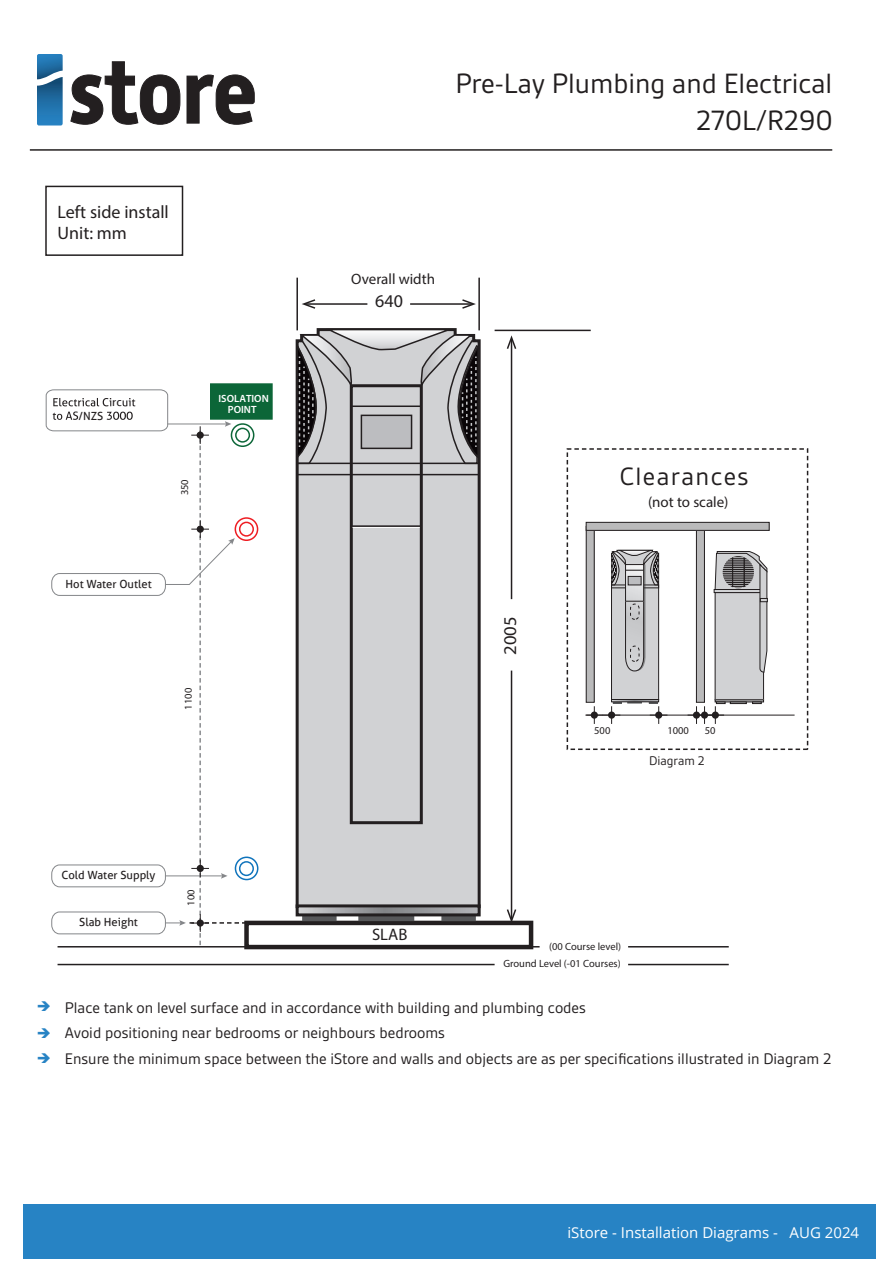
<style>
.page{position:relative;width:893px;height:1263px;background:#fff}
.page>*{position:absolute;margin:0;border:0;box-sizing:border-box;transform-origin:0 0}
.t1{font:30px "Gesta";color:#231f20}
.t2{font:30px "Gesta";color:#211e1e}
.t3{font:27px "Gesta";letter-spacing:.05em;color:#231f20}
.t4{font:18px/21.6px "Myriad Pro";color:#231f20}
.t5{font:18px "Myriad Pro";color:#231f20;scale:1.04 1}
.t6{font:16.65px "Myriad Pro";color:#231f20}
.t7{font:16.5px/25.5px "Gesta";color:#231f20}
.t8{font:15px "Open Sans";color:#fff}
.t9{font:15px "Myriad Pro";color:#231f20}
.t10{font:13.5px "Gesta";color:#231f20}
.t11{font:11.25px "Aller";color:#231f20}
.t12{font:10.5px "Myriad Pro";color:#231f20}
.t13{font:600 10.5px/10.8px "Myriad Pro";color:#fff;text-align:center}
</style>
<div class="page">
<svg style="left:37px;top:54px;width:26px;height:72px;background:#387dae"></svg>
<svg style="left:71px;top:62px;width:109px;height:62px"></svg>
<svg style="left:187px;top:75px;width:67px;height:49px"></svg>
<hr style="left:30px;top:149px;width:802px;height:2px;background:#231f20">
<div style="left:24px;top:1204px;width:852px;height:54px;background:#2783c4"></div>
<svg style="left:235px;top:518px;width:23px;height:22px"></svg>
<div style="left:235px;top:517px;width:23px;height:24px;border:2px solid #ee1d23;border-radius:50%"></div>
<div style="left:240px;top:522px;width:13px;height:14px;background:#fff;border-radius:50%"></div>
<div style="left:239px;top:522px;width:15px;height:15px;border:2px solid #ee1d23;border-radius:50%"></div>
<svg style="left:231px;top:424px;width:23px;height:22px"></svg>
<div style="left:231px;top:423px;width:23px;height:24px;border:2px solid #0c6638;border-radius:50%"></div>
<div style="left:235px;top:428px;width:15px;height:15px;border:2px solid #0c6638;border-radius:50%"></div>
<div style="left:235px;top:856px;width:24px;height:24px;border:2px solid #1074bc;border-radius:50%"></div>
<div style="left:239px;top:861px;width:15px;height:15px;border:2px solid #1074bc;border-radius:50%"></div>
<hr style="left:58px;top:946px;width:482px;height:1px;background:#231f20">
<hr style="left:58px;top:964px;width:437px;height:1px;background:#231f20">
<hr style="left:628px;top:964px;width:101px;height:1px;background:#231f20">
<hr style="left:628px;top:946px;width:101px;height:1px;background:#231f20">
<div style="left:244px;top:921px;width:289px;height:28px;border:4px solid #231f20"></div>
<div style="left:295px;top:339px;width:186px;height:571px;background:#d1d2d4"></div>
<div style="left:350px;top:384px;width:73px;height:440px;border:3px solid #231f20"></div>
<svg style="left:296px;top:328px;width:184px;height:153px;background:#a9a9aa"></svg>
<div style="left:358px;top:913px;width:56px;height:8px;border:3px solid #57585a"></div>
<div style="left:302px;top:914px;width:35px;height:7px;border:3px solid #57585a"></div>
<div style="left:441px;top:914px;width:35px;height:7px;border:3px solid #57585a"></div>
<svg style="left:300px;top:908px;width:177px;height:4px"></svg>
<div style="left:296px;top:904px;width:185px;height:12px;border:3px solid #231f20"></div>
<hr style="left:351px;top:405px;width:70px;height:2px;background:#231f20">
<hr style="left:353px;top:526px;width:67px;height:2px;background:#fff">
<hr style="left:351px;top:525px;width:70px;height:2px;background:#231f20">
<hr style="left:495px;top:330px;width:96px;height:1px;background:#231f20">
<svg style="left:46px;top:389px;width:201px;height:559px"></svg>
<hr style="left:296px;top:278px;width:2px;height:52px;background:#231f20">
<hr style="left:478px;top:278px;width:2px;height:52px;background:#231f20">
<hr style="left:410px;top:303px;width:62px;height:2px;background:#231f20">
<svg style="left:462px;top:299px;width:14px;height:10px"></svg>
<hr style="left:306px;top:303px;width:61px;height:2px;background:#231f20">
<svg style="left:302px;top:299px;width:13px;height:10px"></svg>
<hr style="left:511px;top:340px;width:1px;height:259px;background:#231f20">
<svg style="left:507px;top:335px;width:9px;height:14px"></svg>
<hr style="left:511px;top:671px;width:1px;height:248px;background:#231f20">
<svg style="left:507px;top:909px;width:9px;height:14px"></svg>
<div style="left:211px;top:384px;width:61px;height:35px;background:#0c6638"></div>
<div style="left:210px;top:383px;width:63px;height:37px;border:2px solid #0c6638"></div>
<div style="left:45px;top:186px;width:138px;height:70px;border:2px solid #231f20"></div>
<svg style="left:585px;top:549px;width:82px;height:175px"></svg>
<div style="left:630px;top:646px;width:9px;height:16px;border:1px dashed #231f20;border-radius:4px"></div>
<div style="left:630px;top:604px;width:9px;height:16px;border:1px dashed #231f20;border-radius:4px"></div>
<div style="left:715px;top:592px;width:48px;height:108px;background:#d1d2d4"></div>
<div style="left:715px;top:699px;width:49px;height:3px;border:1px solid #231f20"></div>
<svg style="left:752px;top:701px;width:10px;height:3px"></svg>
<svg style="left:688px;top:701px;width:58px;height:23px"></svg>
<div style="left:730px;top:701px;width:17px;height:3px;border:1px solid #231f20"></div>
<svg style="left:714px;top:551px;width:54px;height:132px"></svg>
<div style="left:696px;top:526px;width:8px;height:176px;background:#bababb"></div>
<div style="left:696px;top:526px;width:9px;height:177px;border:1px solid #231f20"></div>
<div style="left:586px;top:526px;width:8px;height:176px;background:#bababb"></div>
<div style="left:586px;top:526px;width:9px;height:177px;border:1px solid #231f20"></div>
<div style="left:586px;top:522px;width:183px;height:8px;background:#bababb"></div>
<div style="left:586px;top:522px;width:183px;height:9px;border:1px solid #231f20"></div>
<hr style="left:586px;top:715px;width:209px;height:1px;background:#231f20">
<div style="left:567px;top:448px;width:241px;height:302px;border:2px dashed #231f20"></div>
<h1 class="t1" style="left:455px;top:66px;width:378px">Pre-Lay Plumbing and Electrical</h1>
<p class="t4" style="left:58px;top:201px;width:113px">Left side install<br>Unit: mm</p>
<p class="t11" style="left:79px;top:409px;width:26px">/NZS</p>
<p class="t11" style="left:112px;top:395px;width:11px">rc</p>
<p class="t12" style="left:178px;top:495px;width:18px;rotate:-90deg">350</p>
<p class="t13" style="left:219px;top:393px;width:52px">ISOLATION<br>POINT</p>
<p class="t11" style="left:65px;top:577px;width:88px">Hot Water Outlet</p>
<p class="t12" style="left:182px;top:710px;width:23px;rotate:-90deg">1100</p>
<p class="t11" style="left:62px;top:868px;width:96px">Cold Water Supply</p>
<p class="t11" style="left:79px;top:915px;width:60px">Slab Height</p>
<p class="t12" style="left:184px;top:905px;width:18px;rotate:-90deg">100</p>
<p class="t9" style="left:351px;top:269px;width:85px">Overall width</p>
<p class="t4" style="left:375px;top:290px;width:29px">640</p>
<p class="t6" style="left:372px;top:924px;width:37px">SLAB</p>
<h1 class="t2" style="left:696px;top:103px;width:139px">270L/R290</h1>
<h2 class="t3" style="left:620px;top:461px;width:130px">Clearances</h2>
<p class="t5" style="left:499px;top:655px;width:38px;rotate:-90deg">2005</p>
<p class="t9" style="left:648px;top:493px;width:82px">(not to scale)</p>
<p class="t12" style="left:594px;top:724px;width:18px">500</p>
<p class="t12" style="left:667px;top:724px;width:23px">1000</p>
<p class="t12" style="left:705px;top:724px;width:12px">50</p>
<p class="t10" style="left:649px;top:753px;width:57px">Diagram 2</p>
<p class="t12" style="left:549px;top:940px;width:74px">(00 Course level)</p>
<p class="t12" style="left:503px;top:957px;width:119px">Ground Level (-01 Courses)</p>
<p class="t7" style="left:65px;top:994px;width:768px">Place tank on level surface and in accordance with building and plumbing codes<br>Avoid positioning near bedrooms or neighbours bedrooms<br>Ensure the minimum space between the iStore and walls and objects are as per specifications illustrated in Diagram 2</p>
<p class="t8" style="left:567px;top:1222px;width:293px">iStore - Installation Diagrams - AUG 2024</p>
</div>
